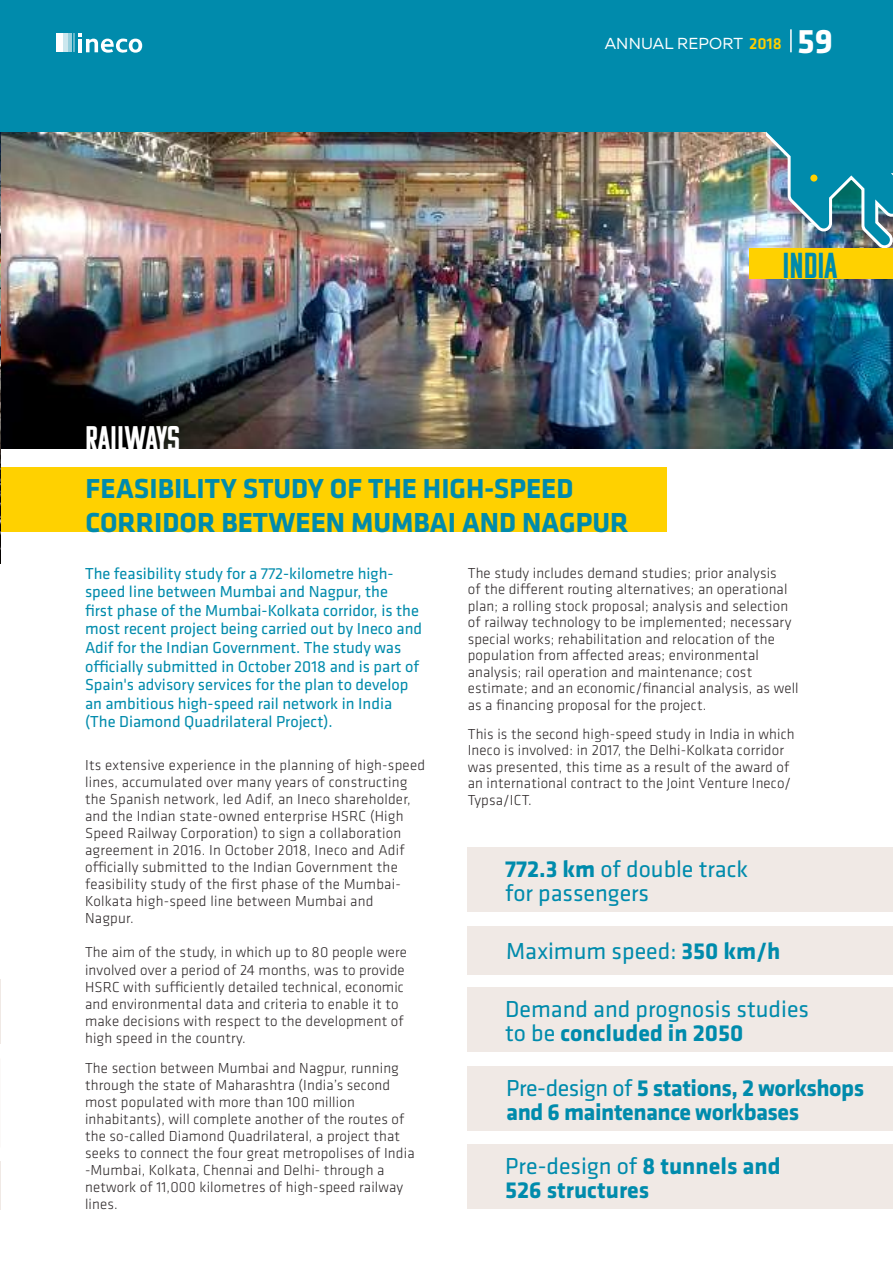
<style>
.page{position:relative;width:893px;height:1263px;background:#fff}
.page>*{position:absolute;margin:0;border:0;box-sizing:border-box;transform-origin:0 0}
.t1{font:36px "Komu A";color:#008bac}
.t2{font:35.55px "Komu A";letter-spacing:-.01em;color:#fff}
.t3{font:700 28.5px/34.2px "Klavika";color:#008bac}
.t4{font:24px/24px "Klavika";color:#008bac}
.t5{font:700 24px/24px "Klavika";letter-spacing:-.02em;color:#008bac}
.t6{font:700 24px/24px "Klavika";color:#008bac}
.t7{font:16.5px/18.6px "Klavika";color:#008bac}
.t8{font:15.9px "Muller";letter-spacing:.01em;color:#fff}
.t9{font:300 15px/17.1px "Klavika";letter-spacing:.01em;color:#2e292a}
.s1{font-family:"Klavika";font-weight:500;font-size:16.5px;color:#fece00}
.s2{font-family:"Klavika";font-weight:700;font-size:35.4px}
.s3{font-weight:700}
.s4{font-weight:400}
</style>
<div class="page">
<div style="left:0;top:468px;width:667px;height:64px;background:#ffd100"></div>
<img style="left:1px;top:132px;width:892px;height:317px">
<img style="left:0;top:266px;width:1px;height:298px">
<div style="left:0;top:0;width:893px;height:132px;background:#008bac"></div>
<svg style="left:0;top:132px;width:1px;height:134px"></svg>
<img style="left:766px;top:131px;width:127px;height:117px">
<div style="left:810px;top:174px;width:7px;height:8px;background:#ffd100;border-radius:50%"></div>
<div style="left:749px;top:248px;width:144px;height:31px;background:#ffd100"></div>
<div style="left:56px;top:33px;width:7px;height:19px;background:#fff"></div>
<div style="left:63px;top:33px;width:5px;height:19px;background:#cce7ee"></div>
<hr style="left:69px;top:33px;width:3px;height:19px;background:#fff">
<svg style="left:73px;top:33px;width:69px;height:20px"></svg>
<hr style="left:0;top:1162px;width:1px;height:48px;background:#f0e9e5">
<hr style="left:0;top:979px;width:1px;height:64px;background:#f0e9e5">
<div style="left:468px;top:1067px;width:425px;height:64px;background:#f0e9e5"></div>
<div style="left:468px;top:926px;width:425px;height:48px;background:#f0e9e5"></div>
<div style="left:468px;top:1144px;width:425px;height:65px;background:#f0e9e5"></div>
<div style="left:468px;top:987px;width:425px;height:65px;background:#f0e9e5"></div>
<div style="left:468px;top:848px;width:425px;height:64px;background:#f0e9e5"></div>
<hr style="left:790px;top:29px;width:2px;height:23px;background:#fff">
<p class="t8" style="left:605px;top:34px;width:230px">ANNUAL REPORT <span class="s1">2018</span> <span class="s2">59</span></p>
<h2 class="t2" style="left:85px;top:420px;width:96px">RAILWAYS</h2>
<h1 class="t1" style="left:782px;top:247px;width:56px">India</h1>
<h3 class="t3" style="left:86px;top:472px;width:544px">FEASIBILITY STUDY OF THE HIGH-SPEED<br>CORRIDOR BETWEEN MUMBAI AND NAGPUR</h3>
<p class="t9" style="left:468px;top:565px;width:332px;line-height:16.5px">The study includes demand studies; prior analysis<br>of the different routing alternatives; an operational plan; a rolling stock proposal; analysis and selection of railway technology to be implemented; necessary special works; rehabilitation and relocation of the population from affected areas; environmental analysis; rail operation and maintenance; cost estimate; and an economic/financial analysis, as well as a financing proposal for the project.</p>
<p class="t9" style="left:468px;top:726px;width:328px;line-height:16.5px">This is the second high-speed study in India in which Ineco is involved: in 2017, the Delhi-Kolkata corridor was presented, this time as a result of the award of an international contract to the Joint Venture Ineco/ Typsa/ICT.</p>
<p class="t7" style="left:85px;top:564px;width:339px">The feasibility study for a 772-kilometre high&shy;speed line between Mumbai and Nagpur, the<br>first phase of the Mumbai-Kolkata corridor, is the most recent project being carried out by Ineco and Adif for the Indian Government. The study was officially submitted in October 2018 and is part of Spain's advisory services for the plan to develop an ambitious high-speed rail network in India (The Diamond Quadrilateral Project).</p>
<p class="t9" style="left:85px;top:757px;width:342px">Its extensive experience in the planning of high-speed lines, accumulated over many years of constructing the Spanish network, led Adif, an Ineco shareholder, and the Indian state-owned enterprise HSRC (High Speed Railway Corporation) to sign a collaboration agreement in 2016. In October 2018, Ineco and Adif officially submitted to the Indian Government the feasibility study of the first phase of the Mumbai-Kolkata high-speed line between Mumbai and Nagpur.</p>
<p class="t9" style="left:85px;top:944px;width:324px">The aim of the study, in which up to 80 people were involved over a period of 24 months, was to provide HSRC with sufficiently detailed technical, economic and environmental data and criteria to enable it to make decisions with respect to the development of high speed in the country.</p>
<p class="t9" style="left:85px;top:1059px;width:331px">The section between Mumbai and Nagpur, running through the state of Maharashtra (India’s second most populated with more than 100 million inhabitants), will complete another of the routes of the so-called Diamond Quadrilateral, a project that seeks to connect the four great metropolises of India -Mumbai, Kolkata, Chennai and Delhi- through a network of 11,000 kilometres of high-speed railway lines.</p>
<h3 class="t4" style="left:505px;top:857px;width:244px"><span class="s3">772.3 km</span> of double track for passengers</h3>
<h3 class="t4" style="left:506px;top:939px;width:276px">Maximum speed: <span class="s3">350 km/h</span></h3>
<h3 class="t4" style="left:505px;top:997px;width:305px">Demand and prognosis studies to be <span class="s3">concluded in 2050</span></h3>
<h3 class="t5" style="left:506px;top:1076px;width:359px"><span class="s4">Pre-design of</span> 5 stations, 2 workshops and 6 maintenance workbases</h3>
<h3 class="t6" style="left:505px;top:1154px;width:277px"><span class="s4">Pre-design of</span> 8 tunnels and<br>526 structures</h3>
</div>
